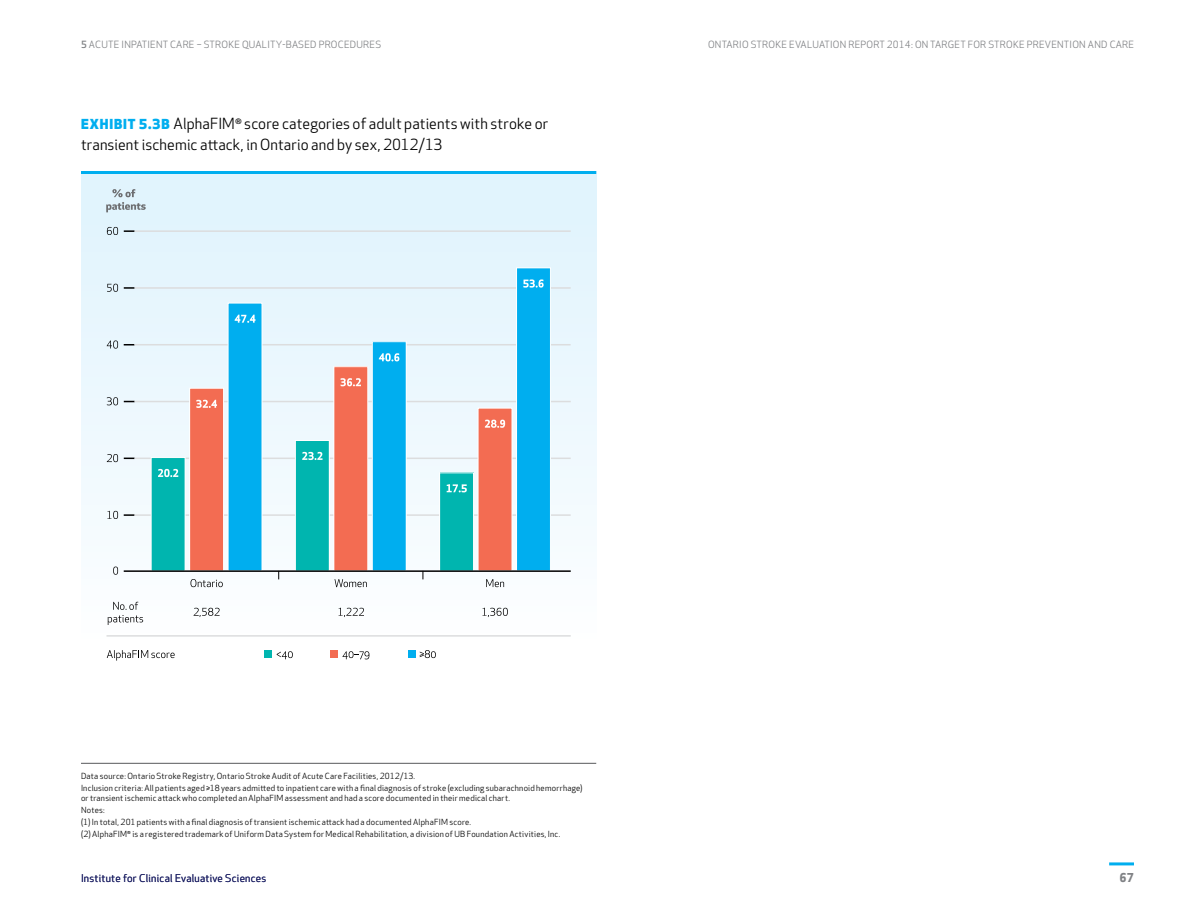
<style>
.page{position:relative;width:1188px;height:918px;background:#fff}
.page>*{position:absolute;margin:0;border:0;box-sizing:border-box;transform-origin:0 0}
.body-no_indent{font:15px/21px "Apex New";letter-spacing:.01em;color:#000}
.t1{font:700 12px "Apex New";color:#808285}
.t2{font:10.5px "Apex New";letter-spacing:.025em;color:#171b60}
.t3{font:9.75px "Apex New";letter-spacing:.025em;color:#808285}
.Chart_Footnote{font:8.25px/9.9px "Apex New";letter-spacing:.03em;color:#000}
.Chart_Footnote_-_lin{font:8.25px "Apex New";letter-spacing:.03em;color:#000}
.s1{font-weight:500}
.s2{font-weight:800;font-size:13.5px;color:#00aeef}
</style>
<div class="page">
<hr style="left:1109px;top:862px;width:25px;height:3px;background:#00aeef">
<div style="left:81px;top:171px;width:515px;height:525px;background:linear-gradient(to bottom,#def2fc,#fff)"></div>
<div style="left:265px;top:651px;width:7px;height:7px;background:#00b5af"></div>
<svg style="left:277px;top:651px;width:16px;height:8px"></svg>
<svg style="left:107px;top:650px;width:68px;height:11px"></svg>
<div style="left:331px;top:651px;width:7px;height:7px;background:#f36c52"></div>
<svg style="left:343px;top:651px;width:26px;height:8px"></svg>
<div style="left:408px;top:651px;width:7px;height:7px;background:#00aeef"></div>
<svg style="left:420px;top:650px;width:16px;height:8px"></svg>
<svg style="left:106px;top:189px;width:40px;height:23px"></svg>
<svg style="left:113px;top:567px;width:5px;height:8px"></svg>
<svg style="left:107px;top:511px;width:11px;height:8px"></svg>
<svg style="left:107px;top:454px;width:11px;height:8px"></svg>
<svg style="left:107px;top:397px;width:11px;height:8px"></svg>
<svg style="left:107px;top:341px;width:11px;height:8px"></svg>
<svg style="left:107px;top:284px;width:11px;height:8px"></svg>
<svg style="left:107px;top:227px;width:11px;height:8px"></svg>
<svg style="left:124px;top:514px;width:11px;height:2px"></svg>
<svg style="left:124px;top:287px;width:11px;height:2px"></svg>
<hr style="left:135px;top:287px;width:436px;height:2px;background:#dcddde">
<svg style="left:124px;top:230px;width:11px;height:2px"></svg>
<hr style="left:135px;top:458px;width:436px;height:1px;background:#dcddde">
<hr style="left:135px;top:514px;width:436px;height:2px;background:#dcddde">
<hr style="left:135px;top:401px;width:436px;height:1px;background:#dcddde">
<hr style="left:134px;top:344px;width:437px;height:1px;background:#dcddde">
<hr style="left:135px;top:230px;width:436px;height:2px;background:#dcddde">
<div style="left:228px;top:303px;width:34px;height:268px;background:#00aeef"></div>
<svg style="left:235px;top:315px;width:20px;height:8px"></svg>
<div style="left:372px;top:342px;width:34px;height:229px;background:#00aeef"></div>
<div style="left:372px;top:341px;width:34px;height:230px;border:1px solid #fff"></div>
<svg style="left:379px;top:353px;width:20px;height:8px"></svg>
<div style="left:517px;top:268px;width:33px;height:303px;background:#00aeef"></div>
<div style="left:516px;top:268px;width:35px;height:303px;border:1px solid #fff"></div>
<svg style="left:523px;top:279px;width:21px;height:9px"></svg>
<div style="left:190px;top:388px;width:34px;height:183px;background:#f36c52"></div>
<div style="left:189px;top:388px;width:35px;height:183px;border:1px solid #fff"></div>
<svg style="left:196px;top:400px;width:21px;height:8px"></svg>
<div style="left:334px;top:367px;width:34px;height:204px;background:#f36c52"></div>
<div style="left:334px;top:366px;width:34px;height:205px;border:1px solid #fff"></div>
<svg style="left:341px;top:378px;width:20px;height:8px"></svg>
<div style="left:478px;top:408px;width:34px;height:163px;background:#f36c52"></div>
<svg style="left:485px;top:420px;width:20px;height:8px"></svg>
<div style="left:151px;top:458px;width:34px;height:113px;background:#00b5af"></div>
<svg style="left:158px;top:469px;width:20px;height:8px"></svg>
<div style="left:295px;top:440px;width:34px;height:131px;background:#00b5af"></div>
<div style="left:295px;top:440px;width:35px;height:131px;border:1px solid #fff"></div>
<svg style="left:302px;top:452px;width:21px;height:8px"></svg>
<div style="left:440px;top:473px;width:34px;height:98px;background:#00b5af"></div>
<div style="left:439px;top:473px;width:35px;height:98px;border:1px solid #fff"></div>
<svg style="left:447px;top:484px;width:20px;height:8px"></svg>
<svg style="left:486px;top:579px;width:18px;height:8px"></svg>
<svg style="left:335px;top:579px;width:32px;height:8px"></svg>
<svg style="left:191px;top:579px;width:32px;height:8px"></svg>
<hr style="left:124px;top:570px;width:447px;height:2px;background:#000">
<hr style="left:106px;top:635px;width:465px;height:2px;background:#dcddde">
<svg style="left:108px;top:602px;width:35px;height:23px"></svg>
<svg style="left:194px;top:608px;width:26px;height:9px"></svg>
<svg style="left:338px;top:608px;width:26px;height:9px"></svg>
<svg style="left:482px;top:608px;width:26px;height:9px"></svg>
<hr style="left:81px;top:763px;width:515px;height:1px;background:#58595b">
<hr style="left:81px;top:171px;width:515px;height:3px;background:#00aeef">
<p class="t3" style="left:81px;top:38px;width:302px"><span class="s1">5</span> ACUTE INPATIENT CARE – STROKE QUALITY-BASED PROCEDURES</p>
<p class="t3" style="left:708px;top:38px;width:427px">ONTARIO STROKE EVALUATION REPORT 2014: ON TARGET FOR STROKE PREVENTION AND CARE</p>
<p class="body-no_indent" style="left:81px;top:113px;width:469px"><span class="s2">EXHIBIT 5.3B</span> AlphaFIM<sup>®</sup> score categories of adult patients with stroke or transient ischemic attack, in Ontario and by sex, 2012/13</p>
<p class="Chart_Footnote_-_lin" style="left:81px;top:770px;width:336px">Data source: Ontario Stroke Registry, Ontario Stroke Audit of Acute Care Facilities, 2012/13.</p>
<p class="Chart_Footnote" style="left:81px;top:783px;width:503px">Inclusion criteria: All patients aged ≥18 years admitted to inpatient care with a final diagnosis of stroke (excluding subarachnoid hemorrhage) or transient ischemic attack who completed an AlphaFIM assessment and had a score documented in their medical chart.</p>
<p class="Chart_Footnote" style="left:81px;top:805px;width:25px">Notes:</p>
<p class="Chart_Footnote" style="left:81px;top:817px;width:392px">(1) In total, 201 patients with a final diagnosis of transient ischemic attack had a documented AlphaFIM score.</p>
<p class="Chart_Footnote" style="left:81px;top:829px;width:481px">(2) AlphaFIM<sup>®</sup> is a registered trademark of Uniform Data System for Medical Rehabilitation, a division of UB Foundation Activities, Inc.</p>
<p class="t2" style="left:81px;top:871px;width:187px">Institute for Clinical Evaluative Sciences</p>
<h2 class="t1" style="left:1120px;top:869px;width:16px">67</h2>
</div>
